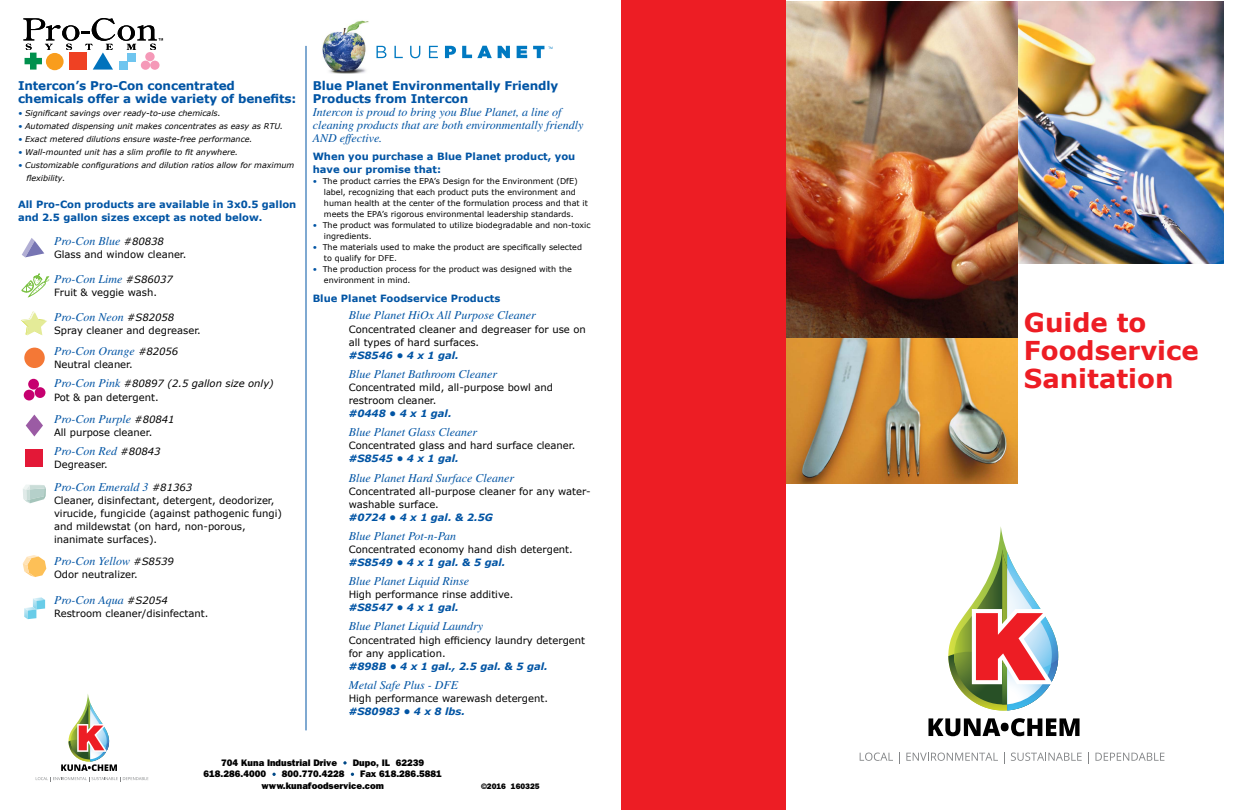
<style>
.page{position:relative;width:1242px;height:810px;background:#fff}
.page>*{position:absolute;margin:0;border:0;box-sizing:border-box;transform-origin:0 0}
.t1{font:700 26px/28px "Verdana";color:#ed1d24}
.t2{font:italic 12px/13.1px "Times";color:#0054a4}
.t3{font:700 12px/13.1px "Verdana";letter-spacing:-.01em;color:#0054a4}
.t4{font:10px/13.1px "Verdana";color:#000}
.t5{font:700 10px/13.1px "Verdana";color:#0054a4}
.t6{font:italic 700 10px "Verdana";color:#0054a4}
.t7{font:italic 10px/19.1px "Verdana";color:#000}
.t8{font:800 9.5px/11.4px "Franklin Gothic";color:#000}
.t9{font:8px/11px "Verdana";color:#000}
.t10{font:italic 8px/13.1px "Verdana";color:#000}
.t11{font:800 8px "Franklin Gothic";color:#000}
.s1{color:#0054a4}
.s2{font-family:"Verdana";font-size:10px;color:#000}
.s3{font-style:normal}
.s4{font-family:"Times";font-size:12px;color:#0054a4}
</style>
<div class="page">
<svg style="left:343px;top:761px;width:4px;height:4px"></svg>
<svg style="left:272px;top:773px;width:4px;height:3px"></svg>
<img style="left:785px;top:1px;width:233px;height:482px">
<img style="left:1018px;top:1px;width:206px;height:263px">
<svg style="left:23px;top:18px;width:140px;height:52px"></svg>
<svg style="left:22px;top:238px;width:22px;height:19px"></svg>
<svg style="left:21px;top:274px;width:28px;height:23px"></svg>
<svg style="left:21px;top:311px;width:26px;height:24px"></svg>
<div style="left:24px;top:348px;width:21px;height:20px;background:#f47836;border-radius:50%"></div>
<div style="left:28px;top:379px;width:11px;height:11px;background:#c6006f;border-radius:50%"></div>
<div style="left:35px;top:387px;width:10px;height:11px;background:#c6006f;border-radius:50%"></div>
<div style="left:24px;top:390px;width:11px;height:10px;background:#c6006f;border-radius:50%"></div>
<svg style="left:26px;top:415px;width:17px;height:21px"></svg>
<div style="left:26px;top:449px;width:17px;height:17px;background:#e31837"></div>
<svg style="left:23px;top:555px;width:23px;height:22px"></svg>
<hr style="left:306px;top:46px;width:1px;height:684px;background:#0054a4">
<img style="left:322px;top:20px;width:47px;height:54px">
<svg style="left:377px;top:46px;width:9px;height:12px"></svg>
<svg style="left:394px;top:46px;width:9px;height:12px"></svg>
<svg style="left:410px;top:46px;width:10px;height:12px"></svg>
<svg style="left:429px;top:46px;width:9px;height:12px"></svg>
<svg style="left:445px;top:46px;width:11px;height:12px"></svg>
<svg style="left:462px;top:46px;width:30px;height:12px"></svg>
<svg style="left:498px;top:46px;width:12px;height:12px"></svg>
<svg style="left:517px;top:46px;width:10px;height:12px"></svg>
<svg style="left:533px;top:46px;width:20px;height:12px"></svg>
<div style="left:621px;top:0;width:164px;height:810px;background:#ed1d24"></div>
<svg style="left:860px;top:753px;width:33px;height:8px"></svg>
<svg style="left:906px;top:753px;width:92px;height:8px"></svg>
<svg style="left:1011px;top:753px;width:71px;height:8px"></svg>
<svg style="left:1096px;top:753px;width:68px;height:8px"></svg>
<svg style="left:928px;top:718px;width:152px;height:18px"></svg>
<svg style="left:948px;top:526px;width:111px;height:185px"></svg>
<svg style="left:36px;top:777px;width:112px;height:4px"></svg>
<svg style="left:61px;top:694px;width:56px;height:77px"></svg>
<svg style="left:24px;top:597px;width:21px;height:22px"></svg>
<svg style="left:23px;top:485px;width:23px;height:18px"></svg>
<p class="t3" style="left:18px;top:78px;width:280px">Intercon’s Pro-Con concentrated chemicals offer a wide variety of benefits:</p>
<p class="t10" style="left:18px;top:106px;width:204px"><span class="s1">•</span> Significant savings over ready-to-use chemicals.</p>
<p class="t10" style="left:18px;top:119px;width:267px"><span class="s1">•</span> Automated dispensing unit makes concentrates as easy as RTU.</p>
<p class="t10" style="left:18px;top:132px;width:236px"><span class="s1">•</span> Exact metered dilutions ensure waste-free performance.</p>
<p class="t10" style="left:18px;top:145px;width:222px"><span class="s1">•</span> Wall-mounted unit has a slim profile to fit anywhere.</p>
<p class="t10" style="left:26px;top:158px;width:269px;text-indent:-8px"><span class="s1">•</span> Customizable configurations and dilution ratios allow for maximum flexibility.</p>
<p class="t5" style="left:18px;top:197px;width:280px">All Pro-Con products are available in 3x0.5 gallon and 2.5 gallon sizes except as noted below.</p>
<p class="t2" style="left:54px;top:234px;width:111px">Pro-Con Blue <span class="s2">#80838</span></p>
<p class="t4" style="left:54px;top:247px;width:134px">Glass and window cleaner.</p>
<p class="t2" style="left:54px;top:272px;width:120px">Pro-Con Lime <span class="s2">#S86037</span></p>
<p class="t4" style="left:54px;top:285px;width:105px">Fruit &amp; veggie wash.</p>
<p class="t2" style="left:54px;top:311px;width:122px">Pro-Con Neon <span class="s2">#S82058</span></p>
<p class="t4" style="left:54px;top:324px;width:148px">Spray cleaner and degreaser.</p>
<p class="t2" style="left:54px;top:345px;width:126px">Pro-Con Orange <span class="s2">#82056</span></p>
<p class="t7" style="left:54px;top:355px;width:221px"><span class="s3">Neutral cleaner.<br></span><span class="s4">Pro-Con Pink</span> #80897 (2.5 gallon size only)</p>
<p class="t4" style="left:54px;top:390px;width:106px">Pot &amp; pan detergent.</p>
<p class="t2" style="left:54px;top:412px;width:122px">Pro-Con Purple <span class="s2">#80841</span></p>
<p class="t4" style="left:54px;top:425px;width:100px">All purpose cleaner.</p>
<p class="t2" style="left:54px;top:444px;width:108px">Pro-Con Red <span class="s2">#80843</span></p>
<p class="t4" style="left:54px;top:457px;width:55px">Degreaser.</p>
<p class="t2" style="left:54px;top:481px;width:140px">Pro-Con Emerald 3 <span class="s2">#81363</span></p>
<p class="t4" style="left:54px;top:494px;width:230px">Cleaner, disinfectant, detergent, deodorizer, virucide, fungicide (against pathogenic fungi) and mildewstat (on hard, non-porous, inanimate surfaces).</p>
<p class="t2" style="left:54px;top:554px;width:122px">Pro-Con Yellow <span class="s2">#S8539</span></p>
<p class="t4" style="left:54px;top:567px;width:85px">Odor neutralizer.</p>
<p class="t2" style="left:54px;top:593px;width:115px">Pro-Con Aqua <span class="s2">#S2054</span></p>
<p class="t4" style="left:54px;top:606px;width:156px">Restroom cleaner/disinfectant.</p>
<p class="t3" style="left:313px;top:78px;width:247px">Blue Planet Environmentally Friendly<br>Products from Intercon</p>
<p class="t2" style="left:313px;top:105px;width:272px">Intercon is proud to bring you Blue Planet, a line of cleaning products that are both environmentally friendly<br>AND effective.</p>
<p class="t5" style="left:313px;top:150px;width:264px">When you purchase a Blue Planet product, you have our promise that:</p>
<p class="t9" style="left:324px;top:176px;width:265px;text-indent:-11px"><span class="s1">•</span> The product carries the EPA’s Design for the Environment (DfE) label, recognizing that each product puts the environment and human health at the center of the formulation process and that it meets the EPA’s rigorous environmental leadership standards.</p>
<p class="t9" style="left:324px;top:220px;width:268px;text-indent:-11px"><span class="s1">•</span> The product was formulated to utilize biodegradable and non-toxic ingredients.</p>
<p class="t9" style="left:324px;top:242px;width:260px;text-indent:-11px"><span class="s1">•</span> The materials used to make the product are specifically selected to qualify for DFE.</p>
<p class="t9" style="left:324px;top:264px;width:250px;text-indent:-11px"><span class="s1">•</span> The production process for the product was designed with the environment in mind.</p>
<p class="t5" style="left:313px;top:292px;width:189px">Blue Planet Foodservice Products</p>
<p class="t2" style="left:349px;top:309px;width:188px">Blue Planet HiOx All Purpose Cleaner</p>
<p class="t4" style="left:349px;top:322px;width:239px">Concentrated cleaner and degreaser for use on all types of hard surfaces.</p>
<p class="t6" style="left:349px;top:349px;width:112px">#S8546 • 4 x 1 gal.</p>
<p class="t2" style="left:349px;top:367px;width:150px">Blue Planet Bathroom Cleaner</p>
<p class="t4" style="left:349px;top:380px;width:206px">Concentrated mild, all-purpose bowl and restroom cleaner.</p>
<p class="t6" style="left:349px;top:407px;width:104px">#0448 • 4 x 1 gal.</p>
<p class="t2" style="left:349px;top:426px;width:130px">Blue Planet Glass Cleaner</p>
<p class="t4" style="left:349px;top:439px;width:228px">Concentrated glass and hard surface cleaner.</p>
<p class="t6" style="left:349px;top:452px;width:112px">#S8545 • 4 x 1 gal.</p>
<p class="t2" style="left:349px;top:471px;width:167px">Blue Planet Hard Surface Cleaner</p>
<p class="t4" style="left:349px;top:484px;width:244px">Concentrated all-purpose cleaner for any water&shy;washable surface.</p>
<p class="t6" style="left:349px;top:511px;width:146px">#0724 • 4 x 1 gal. &amp; 2.5G</p>
<p class="t2" style="left:349px;top:529px;width:109px">Blue Planet Pot-n-Pan</p>
<p class="t4" style="left:349px;top:542px;width:226px">Concentrated economy hand dish detergent.</p>
<p class="t6" style="left:349px;top:556px;width:158px">#S8549 • 4 x 1 gal. &amp; 5 gal.</p>
<p class="t2" style="left:349px;top:575px;width:122px">Blue Planet Liquid Rinse</p>
<p class="t4" style="left:349px;top:588px;width:166px">High performance rinse additive.</p>
<p class="t6" style="left:349px;top:601px;width:112px">#S8547 • 4 x 1 gal.</p>
<p class="t2" style="left:349px;top:620px;width:136px">Blue Planet Liquid Laundry</p>
<p class="t4" style="left:349px;top:633px;width:238px">Concentrated high efficiency laundry detergent for any application.</p>
<p class="t6" style="left:349px;top:660px;width:201px">#898B • 4 x 1 gal., 2.5 gal. &amp; 5 gal.</p>
<p class="t2" style="left:349px;top:678px;width:111px">Metal Safe Plus - DFE</p>
<p class="t4" style="left:349px;top:691px;width:201px">High performance warewash detergent.</p>
<p class="t6" style="left:349px;top:705px;width:118px">#S80983 • 4 x 8 lbs.</p>
<p class="t8" style="left:221px;top:757px;width:117px">704 Kuna Industrial Drive</p>
<p class="t8" style="left:353px;top:757px;width:73px">Dupo, IL 62239</p>
<p class="t8" style="left:204px;top:768px;width:64px">618.286.4000</p>
<p class="t8" style="left:282px;top:768px;width:64px">800.770.4228</p>
<p class="t8" style="left:262px;top:768px;width:182px;text-indent:99px">Fax 618.286.5881 www.kunafoodservice.com</p>
<p class="t11" style="left:481px;top:781px;width:60px">©2016 160325</p>
<h1 class="t1" style="left:1024px;top:308px;width:176px">Guide to<br>Foodservice<br>Sanitation</h1>
</div>
